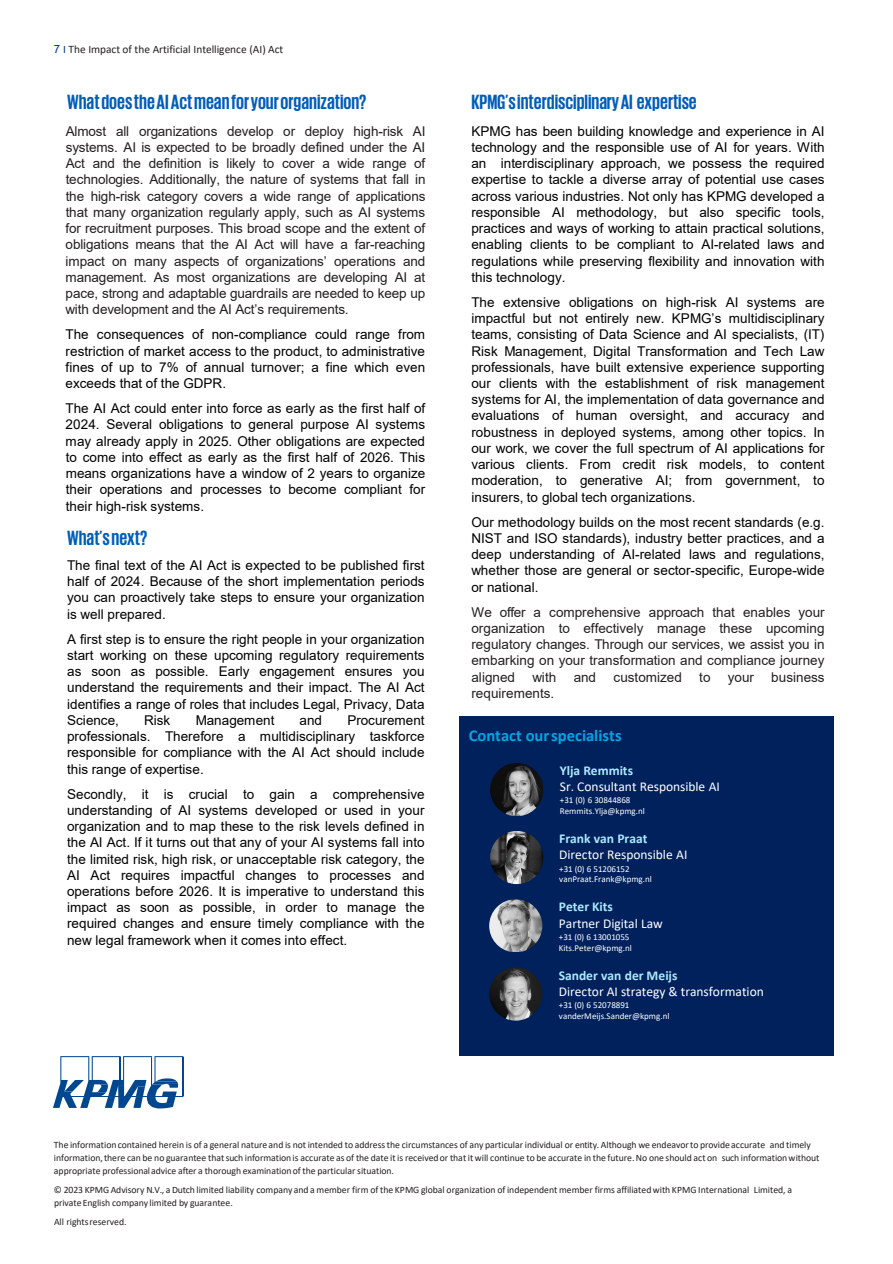
<style>
.page{position:relative;width:893px;height:1264px;background:#fff}
.page>*{position:absolute;margin:0;border:0;box-sizing:border-box;transform-origin:0 0}
.t1{font:700 21px "KPMG";color:#005eb8}
.t2{font:700 16.5px "Calibri";color:#00a7e2}
.t3{font:13.5px/16.2px "Arial";letter-spacing:.005em;color:#000;text-align:justify}
.t4{font:13.5px/16.2px "Arial";letter-spacing:-.005em;color:#231f20;text-align:justify}
.t5{font:13.5px "Calibri";color:#fff}
.t6{font:700 13.5px "Calibri";color:#aceaff}
.t7{font:11.4px "Calibri";color:#231f20}
.t8{font:9.75px/12.8px "Calibri";letter-spacing:-.005em;color:#231f20}
.t9{font:9px/10.8px "Calibri";letter-spacing:-.005em;color:#fff}
.s1{font-family:"Arial";color:#00338d}
.s2{color:#00338d}
</style>
<div class="page">
<svg style="left:53px;top:1056px;width:130px;height:52px"></svg>
<div style="left:459px;top:716px;width:374px;height:339px;background:#00215c"></div>
<img style="left:490px;top:763px;width:53px;height:52px">
<img style="left:490px;top:830px;width:53px;height:53px;border-radius:27px">
<img style="left:489px;top:899px;width:53px;height:52px">
<img style="left:489px;top:967px;width:53px;height:53px;border-radius:27px">
<p class="t7" style="left:54px;top:42px;width:231px"><span class="s1">7</span> <span class="s2">I</span> The Impact of the Artificial Intelligence (AI) Act</p>
<h1 class="t1" style="left:67px;top:91px;width:301px">What does the AI Act mean for your organization?</h1>
<p class="t4" style="left:66px;top:123px;width:361px">Almost all organizations develop or deploy high-risk AI systems. AI is expected to be broadly defined under the AI Act and the definition is likely to cover a wide range of technologies. Additionally, the nature of systems that fall in the high-risk category covers a wide range of applications that many organization regularly apply, such as AI systems for recruitment purposes. This broad scope and the extent of obligations means that the AI Act will have a far-reaching impact on many aspects of organizations’ operations and management. As most organizations are developing AI at pace, strong and adaptable guardrails are needed to keep up with development and the AI Act’s requirements.</p>
<p class="t3" style="left:66px;top:326px;width:361px">The consequences of non-compliance could range from restriction of market access to the product, to administrative fines of up to 7% of annual turnover; a fine which even exceeds that of the GDPR.</p>
<p class="t3" style="left:66px;top:400px;width:361px">The AI Act could enter into force as early as the first half of 2024. Several obligations to general purpose AI systems may already apply in 2025. Other obligations are expected to come into effect as early as the first half of 2026. This means organizations have a window of 2 years to organize their operations and processes to become compliant for their high-risk systems.</p>
<h1 class="t1" style="left:67px;top:527px;width:82px">What’snext?</h1>
<p class="t3" style="left:67px;top:557px;width:359px">The final text of the AI Act is expected to be published first half of 2024. Because of the short implementation periods you can proactively take steps to ensure your organization is well prepared.</p>
<p class="t3" style="left:67px;top:630px;width:359px">A first step is to ensure the right people in your organization start working on these upcoming regulatory requirements as soon as possible. Early engagement ensures you understand the requirements and their impact. The AI Act identifies a range of roles that includes Legal, Privacy, Data Science,</p>
<p class="t3" style="left:67px;top:711px;width:359px;text-indent:280px">Procurement professionals. Therefore a multidisciplinary taskforce responsible for compliance with the AI Act should include this range of expertise.</p>
<p class="t3" style="left:67px;top:785px;width:359px">Secondly, it is crucial to gain a comprehensive understanding of AI systems developed or used in your organization and to map these to the risk levels defined in the AI Act. If it turns out that any of your AI systems fall into the limited risk, high risk, or unacceptable risk category, the AI Act requires impactful changes to processes and operations before 2026. It is imperative to understand this impact as soon as possible, in order to manage the required changes and ensure timely compliance with the new legal framework when it comes into effect.</p>
<p class="t3" style="left:144px;top:711px;width:28px">Risk</p>
<p class="t3" style="left:196px;top:711px;width:80px">Management</p>
<p class="t3" style="left:299px;top:711px;width:24px">and</p>
<h1 class="t1" style="left:471px;top:91px;width:227px">KPMG’sinterdisciplinaryAI expertise</h1>
<p class="t3" style="left:471px;top:123px;width:355px">KPMG has been building knowledge and experience in AI technology and the responsible use of AI for years. With an interdisciplinary approach, we possess the required expertise to tackle a diverse array of potential use cases across various industries. Not only has KPMG developed a responsible AI methodology, but also specific tools, practices and ways of working to attain practical solutions, enabling clients to be compliant to AI-related laws and regulations while preserving flexibility and innovation with this technology.</p>
<p class="t3" style="left:471px;top:294px;width:355px">The extensive obligations on high-risk AI systems are impactful but not entirely new. KPMG’s multidisciplinary teams, consisting of Data Science and AI specialists, (IT)<br>Risk Management, Digital Transformation and Tech Law professionals, have built extensive experience supporting our clients with the establishment of risk management systems for AI, the implementation of data governance and evaluations of human oversight, and accuracy and robustness in deployed systems, among other topics. In our work, we cover the full spectrum of AI applications for various clients. From credit risk models, to content moderation, to generative AI; from government, to insurers, to global tech organizations.</p>
<p class="t3" style="left:471px;top:513px;width:355px">Our methodology builds on the most recent standards (e.g.<br>NIST and ISO standards), industry better practices, and a deep understanding of AI-related laws and regulations, whether those are general or sector-specific, Europe-wide or national.</p>
<p class="t4" style="left:471px;top:603px;width:355px">We offer a comprehensive approach that enables your organization to effectively manage these upcoming regulatory changes. Through our services, we assist you in embarking on your transformation and compliance journey aligned</p>
<p class="t4" style="left:532px;top:668px;width:25px">with</p>
<p class="t4" style="left:573px;top:668px;width:24px">and</p>
<p class="t4" style="left:613px;top:668px;width:70px">customized</p>
<p class="t4" style="left:699px;top:668px;width:13px">to</p>
<p class="t4" style="left:727px;top:668px;width:28px">your</p>
<p class="t4" style="left:771px;top:668px;width:55px">business</p>
<p class="t4" style="left:471px;top:684px;width:84px">requirements.</p>
<p class="t2" style="left:468px;top:723px;width:154px">Contact ourspecialists</p>
<p class="t6" style="left:560px;top:760px;width:75px">Ylja Remmits</p>
<p class="t5" style="left:560px;top:777px;width:161px">Sr. Consultant Responsible AI</p>
<p class="t9" style="left:560px;top:794px;width:87px">+31 (0) 6 30844868<br>Remmits.Ylja@kpmg.nl</p>
<p class="t6" style="left:559px;top:829px;width:90px">Frank van Praat</p>
<p class="t5" style="left:559px;top:845px;width:130px">Director Responsible AI</p>
<p class="t9" style="left:559px;top:862px;width:94px">+31 (0) 6 51206152 vanPraat.Frank@kpmg.nl</p>
<p class="t6" style="left:559px;top:897px;width:55px">Peter Kits</p>
<p class="t5" style="left:559px;top:913px;width:105px">Partner Digital Law</p>
<p class="t9" style="left:559px;top:930px;width:74px">+31 (0) 6 13001055<br>Kits.Peter@kpmg.nl</p>
<p class="t6" style="left:559px;top:965px;width:120px">Sander van der Meijs</p>
<p class="t5" style="left:559px;top:981px;width:206px">Director AI strategy &amp; transformation</p>
<p class="t9" style="left:559px;top:999px;width:112px">+31 (0) 6 52078891 vanderMeijs.Sander@kpmg.nl</p>
<p class="t8" style="left:54px;top:1138px;width:767px">The informationcontained herein is of a general nature and is not intended to address the circumstances of any particular individual or entity. Although we endeavorto provide accurate and timely information,there can be no guarantee thatsuch informationis accurate as of the date it is receivedor that it will continue to be accurate in the future.No one should act on such informationwithout appropriate professionaladvice after a thorough examinationof the particular situation.</p>
<p class="t8" style="left:54px;top:1182px;width:739px">© 2023 KPMGAdvisory N.V., a Dutch limited liability company and a member firm of the KPMG global organization of independent member firms affiliatedwith KPMG International Limited, a privateEnglish company limited by guarantee.</p>
<p class="t8" style="left:54px;top:1215px;width:74px">All rightsreserved.</p>
</div>
